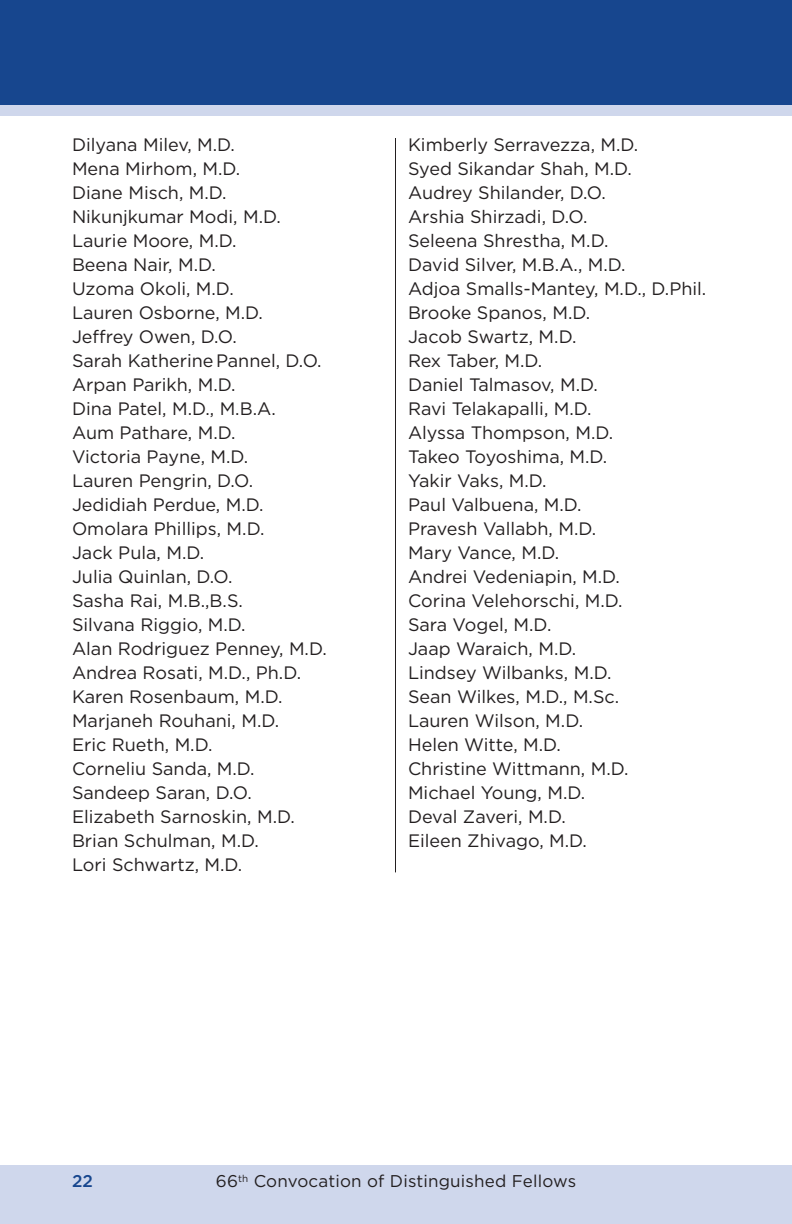
<style>
.page{position:relative;width:792px;height:1224px;background:#fff}
.page>*{position:absolute;margin:0;border:0;box-sizing:border-box;transform-origin:0 0}
._2022_Listings{font:18px "Gotham";color:#231f20}
.t1{font:17px "Gotham";letter-spacing:.01em;color:#231f20}
.t2{font:500 17px "Gotham";color:#17468e}
</style>
<div class="page">
<div style="left:0;top:0;width:792px;height:115px;background:#cfd7ec"></div>
<div style="left:0;top:0;width:792px;height:105px;background:#17468e"></div>
<div style="left:0;top:1165px;width:792px;height:59px;background:#cfd7ec"></div>
<hr style="left:395px;top:138px;width:1px;height:734px;background:#231f20">
<p class="_2022_Listings" style="left:72px;top:135px;width:165px">Dilyana Milev, M.D.</p>
<p class="_2022_Listings" style="left:72px;top:159px;width:170px">Mena Mirhom, M.D.</p>
<p class="_2022_Listings" style="left:72px;top:183px;width:156px">Diane Misch, M.D.</p>
<p class="_2022_Listings" style="left:72px;top:207px;width:210px">Nikunjkumar Modi, M.D.</p>
<p class="_2022_Listings" style="left:72px;top:231px;width:166px">Laurie Moore, M.D.</p>
<p class="_2022_Listings" style="left:72px;top:255px;width:145px">Beena Nair, M.D.</p>
<p class="_2022_Listings" style="left:72px;top:279px;width:163px">Uzoma Okoli, M.D.</p>
<p class="_2022_Listings" style="left:72px;top:303px;width:192px">Lauren Osborne, M.D.</p>
<p class="_2022_Listings" style="left:72px;top:327px;width:166px">Jeffrey Owen, D.O.</p>
<p class="_2022_Listings" style="left:72px;top:351px;width:251px">Sarah KatherinePannel, D.O.</p>
<p class="_2022_Listings" style="left:72px;top:375px;width:165px">Arpan Parikh, M.D.</p>
<p class="_2022_Listings" style="left:72px;top:399px;width:205px">Dina Patel, M.D., M.B.A.</p>
<p class="_2022_Listings" style="left:72px;top:423px;width:165px">Aum Pathare, M.D.</p>
<p class="_2022_Listings" style="left:72px;top:447px;width:178px">Victoria Payne, M.D.</p>
<p class="_2022_Listings" style="left:72px;top:471px;width:183px">Lauren Pengrin, D.O.</p>
<p class="_2022_Listings" style="left:72px;top:495px;width:193px">Jedidiah Perdue, M.D.</p>
<p class="_2022_Listings" style="left:72px;top:519px;width:194px">Omolara Phillips, M.D.</p>
<p class="_2022_Listings" style="left:72px;top:543px;width:134px">Jack Pula, M.D.</p>
<p class="_2022_Listings" style="left:72px;top:567px;width:162px">Julia Quinlan, D.O.</p>
<p class="_2022_Listings" style="left:72px;top:591px;width:172px">Sasha Rai, M.B.,B.S.</p>
<p class="_2022_Listings" style="left:72px;top:615px;width:175px">Silvana Riggio, M.D.</p>
<p class="_2022_Listings" style="left:72px;top:639px;width:256px">Alan Rodriguez Penney, M.D.</p>
<p class="_2022_Listings" style="left:72px;top:663px;width:231px">Andrea Rosati, M.D., Ph.D.</p>
<p class="_2022_Listings" style="left:72px;top:687px;width:212px">Karen Rosenbaum, M.D.</p>
<p class="_2022_Listings" style="left:72px;top:711px;width:209px">Marjaneh Rouhani, M.D.</p>
<p class="_2022_Listings" style="left:72px;top:735px;width:142px">Eric Rueth, M.D.</p>
<p class="_2022_Listings" style="left:72px;top:759px;width:184px">Corneliu Sanda, M.D.</p>
<p class="_2022_Listings" style="left:72px;top:783px;width:181px">Sandeep Saran, D.O.</p>
<p class="_2022_Listings" style="left:72px;top:807px;width:224px">Elizabeth Sarnoskin, M.D.</p>
<p class="_2022_Listings" style="left:72px;top:831px;width:188px">Brian Schulman, M.D.</p>
<p class="_2022_Listings" style="left:72px;top:855px;width:172px">Lori Schwartz, M.D.</p>
<p class="_2022_Listings" style="left:408px;top:135px;width:232px">Kimberly Serravezza, M.D.</p>
<p class="_2022_Listings" style="left:408px;top:159px;width:225px">Syed Sikandar Shah, M.D.</p>
<p class="_2022_Listings" style="left:408px;top:183px;width:199px">Audrey Shilander, D.O.</p>
<p class="_2022_Listings" style="left:408px;top:207px;width:181px">Arshia Shirzadi, D.O.</p>
<p class="_2022_Listings" style="left:408px;top:231px;width:202px">Seleena Shrestha, M.D.</p>
<p class="_2022_Listings" style="left:408px;top:255px;width:219px">David Silver, M.B.A., M.D.</p>
<p class="_2022_Listings" style="left:408px;top:279px;width:300px">Adjoa Smalls-Mantey, M.D., D.Phil.</p>
<p class="_2022_Listings" style="left:408px;top:303px;width:184px">Brooke Spanos, M.D.</p>
<p class="_2022_Listings" style="left:408px;top:327px;width:170px">Jacob Swartz, M.D.</p>
<p class="_2022_Listings" style="left:408px;top:351px;width:136px">Rex Taber, M.D.</p>
<p class="_2022_Listings" style="left:408px;top:375px;width:191px">Daniel Talmasov, M.D.</p>
<p class="_2022_Listings" style="left:408px;top:399px;width:185px">Ravi Telakapalli, M.D.</p>
<p class="_2022_Listings" style="left:408px;top:423px;width:207px">Alyssa Thompson, M.D.</p>
<p class="_2022_Listings" style="left:408px;top:447px;width:201px">Takeo Toyoshima, M.D.</p>
<p class="_2022_Listings" style="left:408px;top:471px;width:140px">Yakir Vaks, M.D.</p>
<p class="_2022_Listings" style="left:408px;top:495px;width:175px">Paul Valbuena, M.D.</p>
<p class="_2022_Listings" style="left:408px;top:519px;width:190px">Pravesh Vallabh, M.D.</p>
<p class="_2022_Listings" style="left:408px;top:543px;width:153px">Mary Vance, M.D.</p>
<p class="_2022_Listings" style="left:408px;top:567px;width:214px">Andrei Vedeniapin, M.D.</p>
<p class="_2022_Listings" style="left:408px;top:591px;width:216px">Corina Velehorschi, M.D.</p>
<p class="_2022_Listings" style="left:408px;top:615px;width:145px">Sara Vogel, M.D.</p>
<p class="_2022_Listings" style="left:408px;top:639px;width:170px">Jaap Waraich, M.D.</p>
<p class="_2022_Listings" style="left:408px;top:663px;width:205px">Lindsey Wilbanks, M.D.</p>
<p class="_2022_Listings" style="left:408px;top:687px;width:213px">Sean Wilkes, M.D., M.Sc.</p>
<p class="_2022_Listings" style="left:408px;top:711px;width:177px">Lauren Wilson, M.D.</p>
<p class="_2022_Listings" style="left:408px;top:735px;width:154px">Helen Witte, M.D.</p>
<p class="_2022_Listings" style="left:408px;top:759px;width:222px">Christine Wittmann, M.D.</p>
<p class="_2022_Listings" style="left:408px;top:783px;width:179px">Michael Young, M.D.</p>
<p class="_2022_Listings" style="left:408px;top:807px;width:159px">Deval Zaveri, M.D.</p>
<p class="_2022_Listings" style="left:408px;top:831px;width:180px">Eileen Zhivago, M.D.</p>
<p class="t2" style="left:72px;top:1172px;width:22px">22</p>
<p class="t1" style="left:216px;top:1172px;width:362px">66<sup>th</sup> Convocation of Distinguished Fellows</p>
</div>
